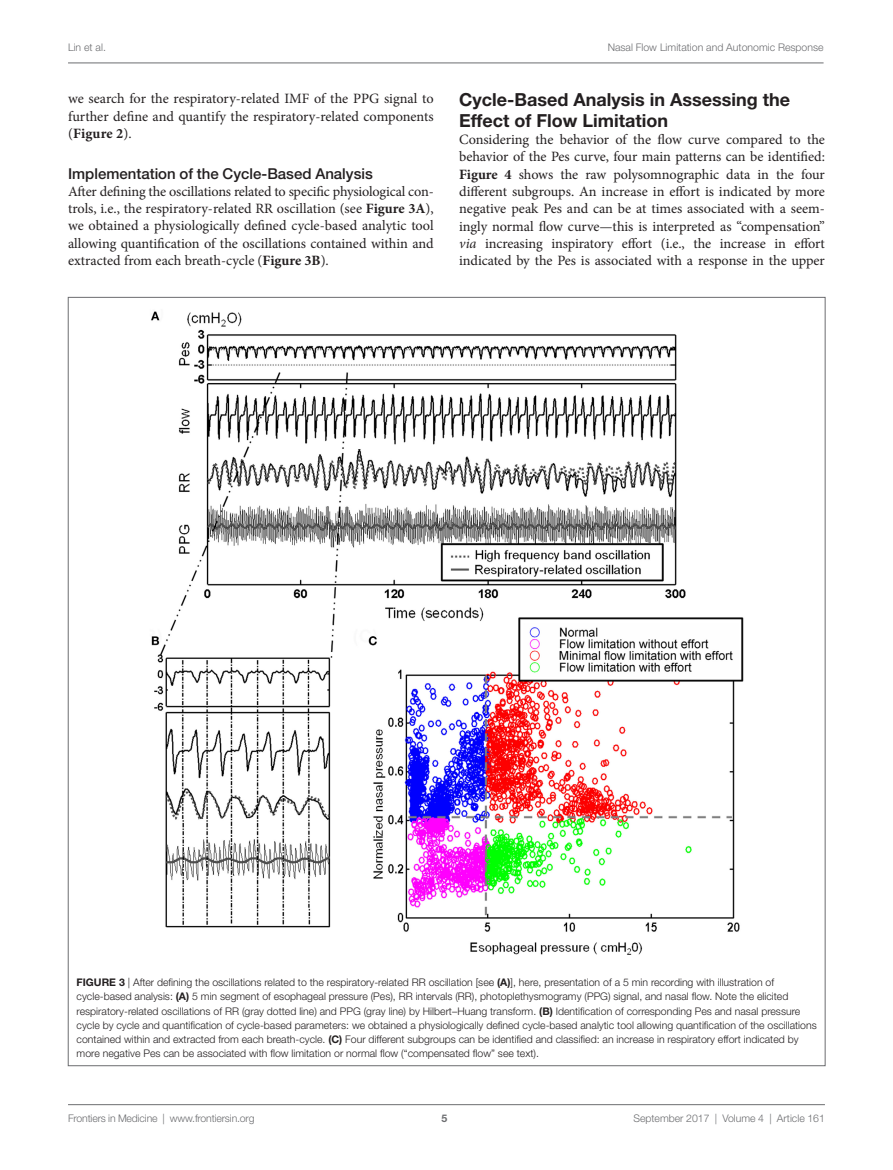
<style>
.page{position:relative;width:893px;height:1170px;background:#fff}
.page>*{position:absolute;margin:0;border:0;box-sizing:border-box;transform-origin:0 0}
.t1{font:700 18px/21px "Helvetica Neue LT Std";color:#231f20}
.t2{font:500 15px "Helvetica Neue LT Std";color:#231f20}
.t3{font:14.25px/17.2px "Minion Pro";letter-spacing:-.005em;color:#231f20;text-align:justify}
.t4{font:300 10.5px/14.2px "Helvetica Neue LT Std";color:#231f20}
.t5{font:300 10.5px "Helvetica Neue LT Std";color:#6c6d70}
.t6{font:700 10.5px "Helvetica Neue LT Std";color:#6c6d70}
.s1{font-weight:700}
.s2{font-style:italic}
</style>
<div class="page">
<img style="left:151px;top:311px;width:593px;height:644px">
<hr style="left:68px;top:1104px;width:757px;height:1px;background:#6c6d70">
<hr style="left:68px;top:63px;width:755px;height:1px;background:#6c6d70">
<p class="t5" style="left:68px;top:41px;width:39px">Lin et al.</p>
<p class="t5" style="left:608px;top:41px;width:217px">Nasal Flow Limitation and Autonomic Response</p>
<p class="t3" style="left:68px;top:90px;width:367px">we search for the respiratory-related IMF of the PPG signal to further define and quantify the respiratory-related components (<span class="s1">Figure 2</span>).</p>
<p class="t2" style="left:68px;top:164px;width:306px">Implementation of the Cycle-Based Analysis</p>
<p class="t3" style="left:68px;top:183px;width:367px">After defining the oscillations related to specific physiological con&shy;trols, i.e., the respiratory-related RR oscillation (see <span class="s1">Figure 3A</span>), we obtained a physiologically defined cycle-based analytic tool allowing quantification of the oscillations contained within and extracted from each breath-cycle (<span class="s1">Figure 3B</span>).</p>
<p class="t1" style="left:459px;top:89px;width:332px">Cycle-Based Analysis in Assessing the<br>Effect of Flow Limitation</p>
<p class="t3" style="left:459px;top:131px;width:367px">Considering the behavior of the flow curve compared to the behavior of the Pes curve, four main patterns can be identified:<br><span class="s1">Figure 4</span> shows the raw polysomnographic data in the four different subgroups. An increase in effort is indicated by more negative peak Pes and can be at times associated with a seem&shy;ingly normal flow curve—this is interpreted as “compensation” <span class="s2">via</span> increasing inspiratory effort (i.e., the increase in effort indicated by the Pes is associated with a response in the upper</p>
<p class="t4" style="left:77px;top:974px;width:742px"><span class="s1">Figure 3</span> | After defining the oscillations related to the respiratory-related RR oscillation [see <span class="s1">(A)</span>], here, presentation of a 5 min recording with illustration of cycle-based analysis: <span class="s1">(A)</span> 5 min segment of esophageal pressure (Pes), RR intervals (RR), photoplethysmogramy (PPG) signal, and nasal flow. Note the elicited respiratory-related oscillations of RR (gray dotted line) and PPG (gray line) by Hilbert–Huang transform. <span class="s1">(B)</span> Identification of corresponding Pes and nasal pressure cycle by cycle and quantification of cycle-based parameters: we obtained a physiologically defined cycle-based analytic tool allowing quantification of the oscillations contained within and extracted from each breath-cycle. <span class="s1">(C)</span> Four different subgroups can be identified and classified: an increase in respiratory effort indicated by more negative Pes can be associated with flow limitation or normal flow (“compensated flow” see text).</p>
<p class="t5" style="left:68px;top:1111px;width:188px">Frontiers in Medicine | www.frontiersin.org</p>
<p class="t5" style="left:633px;top:1111px;width:193px">September 2017 | Volume 4 | Article 161</p>
<p class="t6" style="left:441px;top:1111px;width:7px">5</p>
</div>
